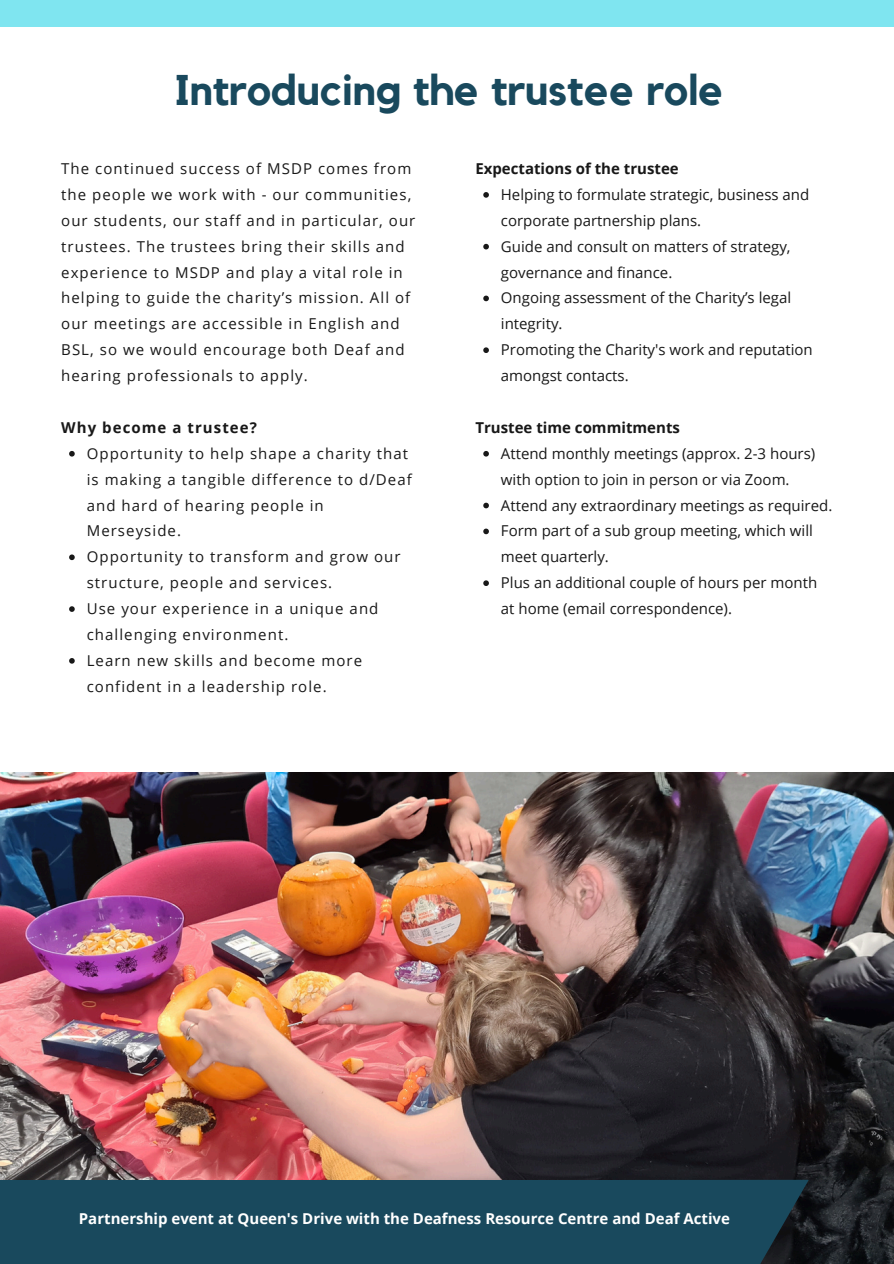
<style>
.page{position:relative;width:894px;height:1264px;background:#fff}
.page>*{position:absolute;margin:0;border:0;box-sizing:border-box;transform-origin:0 0}
.t1{font:700 42.75px "Kollektif";color:#19495d}
.t2{font:15px/25.8px "Open Sans";letter-spacing:.07em;color:#181818}
.t3{font:15px/25.8px "Open Sans";color:#181818}
.t4{font:700 15px "Open Sans";color:#fff}
.t5{font:700 15px "Open Sans";color:#181818}
.t6{font:700 15px "Open Sans";letter-spacing:.07em;color:#181818}
</style>
<div class="page">
<div style="left:0;top:0;width:893px;height:26px;background:#7fe5f0"></div>
<img style="left:0;top:772px;width:893px;height:491px">
<svg style="left:69px;top:451px;width:6px;height:5px"></svg>
<svg style="left:69px;top:554px;width:6px;height:6px"></svg>
<svg style="left:69px;top:606px;width:6px;height:6px"></svg>
<svg style="left:69px;top:658px;width:6px;height:5px"></svg>
<svg style="left:483px;top:192px;width:6px;height:6px"></svg>
<svg style="left:483px;top:244px;width:6px;height:5px"></svg>
<svg style="left:483px;top:295px;width:6px;height:6px"></svg>
<svg style="left:483px;top:347px;width:6px;height:6px"></svg>
<svg style="left:483px;top:451px;width:6px;height:5px"></svg>
<svg style="left:483px;top:502px;width:6px;height:6px"></svg>
<svg style="left:483px;top:528px;width:6px;height:6px"></svg>
<svg style="left:483px;top:580px;width:6px;height:6px"></svg>
<div style="left:0;top:1179px;width:708px;height:84px;background:#19495d"></div>
<svg style="left:611px;top:1179px;width:197px;height:84px"></svg>
<p class="t1" style="left:175px;top:71px;width:550px">Introducing the trustee role</p>
<h2 class="t2" style="left:61px;top:155px;width:355px">The continued success of MSDP comes from the people we work with - our communities, our students, our staff and in particular, our trustees. The trustees bring their skills and experience to MSDP and play a vital role in helping to guide the charity’s mission. All of our meetings are accessible in English and BSL, so we would encourage both Deaf and hearing professionals to apply.</h2>
<p class="t6" style="left:61px;top:417px;width:197px">Why become a trustee?</p>
<p class="t2" style="left:87px;top:440px;width:326px">Opportunity to help shape a charity that is making a tangible difference to d/Deaf and hard of hearing people in<br>Merseyside.</p>
<p class="t2" style="left:87px;top:543px;width:315px">Opportunity to transform and grow our structure, people and services.</p>
<p class="t2" style="left:87px;top:595px;width:293px">Use your experience in a unique and challenging environment.</p>
<h2 class="t2" style="left:87px;top:647px;width:277px">Learn new skills and become more confident in a leadership role.</h2>
<p class="t5" style="left:475px;top:158px;width:205px">Expectations of the trustee</p>
<p class="t3" style="left:501px;top:181px;width:310px">Helping to formulate strategic, business and corporate partnership plans.</p>
<p class="t3" style="left:501px;top:233px;width:291px">Guide and consult on matters of strategy, governance and finance.</p>
<p class="t3" style="left:501px;top:285px;width:292px">Ongoing assessment of the Charity’s legal integrity.</p>
<h2 class="t3" style="left:501px;top:336px;width:313px">Promoting the Charity's work and reputation amongst contacts.</h2>
<p class="t5" style="left:475px;top:417px;width:206px">Trustee time commitments</p>
<p class="t3" style="left:501px;top:440px;width:316px">Attend monthly meetings (approx. 2-3 hours) with option to join in person or via Zoom.</p>
<p class="t3" style="left:501px;top:492px;width:333px">Attend any extraordinary meetings as required.</p>
<p class="t3" style="left:501px;top:517px;width:313px">Form part of a sub group meeting, which will meet quarterly.</p>
<p class="t3" style="left:501px;top:569px;width:318px">Plus an additional couple of hours per month at home (email correspondence).</p>
<h2 class="t4" style="left:79px;top:1207px;width:652px">Partnership event at Queen's Drive with the Deafness Resource Centre and Deaf Active</h2>
</div>
